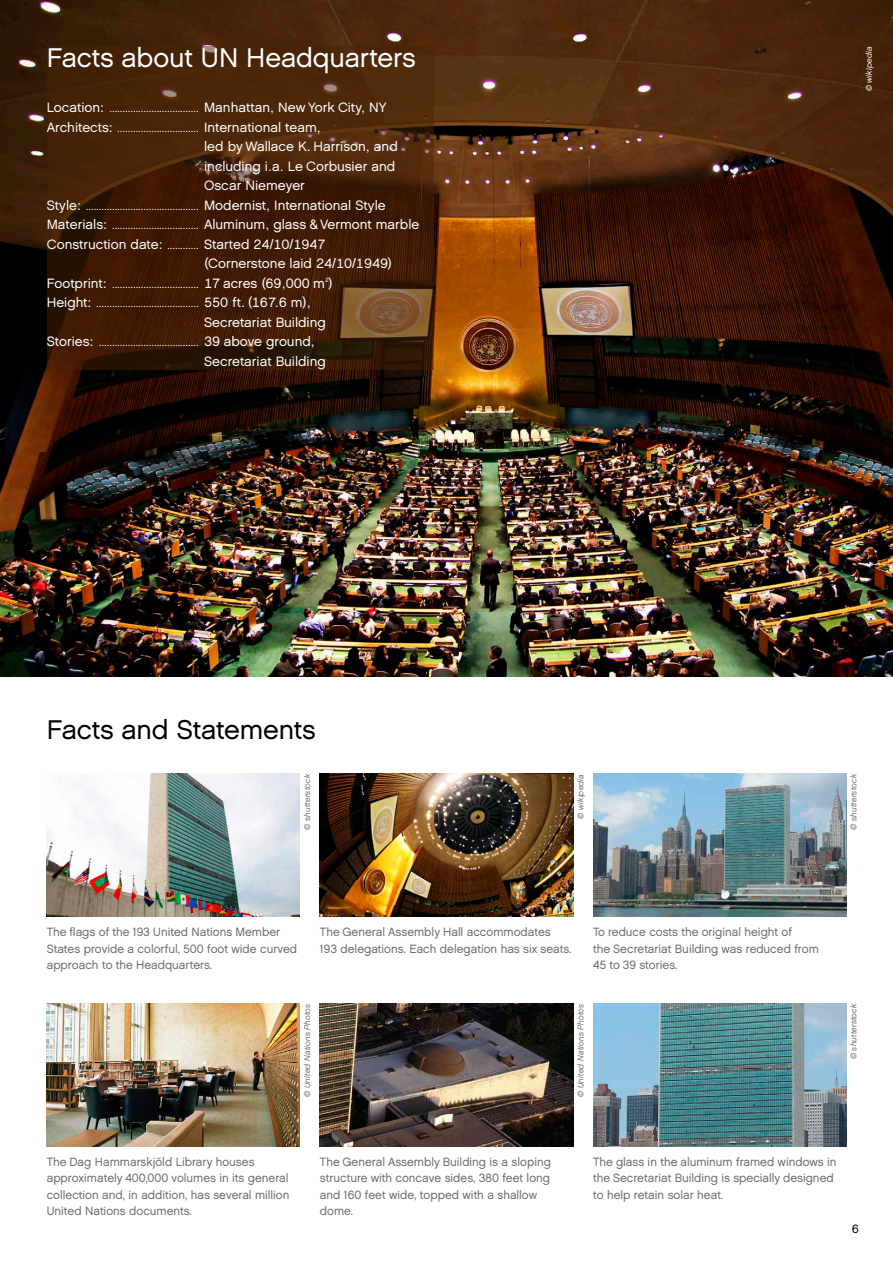
<style>
.page{position:relative;width:893px;height:1263px;background:#fff}
.page>*{position:absolute;margin:0;border:0;box-sizing:border-box;transform-origin:0 0}
.t1{font:27px "LEGO Chalet 60";letter-spacing:-.005em;color:#fff}
.t2{font:27px "LEGO Chalet 60";letter-spacing:-.005em;color:#000}
.t3{font:13.5px/19.5px "LEGO Chalet 60";color:#fff}
.t4{font:12px/16.5px "LEGO Chalet 60";color:#6d6d6d}
.t5{font:12px "LEGO Chalet 60";color:#000}
.t6{font:10.5px/19.5px "LEGO Chalet 60";color:#fff}
.t7{font:italic 8.25px "LEGO Chalet 60";color:#6d6d6d}
.t8{font:italic 8.25px "LEGO Chalet 60";color:#fff}
.s1{font-size:13.5px}
.s2{font-size:10.5px}
</style>
<div class="page">
<img style="left:0;top:0;width:893px;height:676px">
<img style="left:47px;top:774px;width:253px;height:142px">
<img style="left:320px;top:774px;width:253px;height:142px">
<img style="left:593px;top:774px;width:253px;height:142px">
<img style="left:47px;top:1003px;width:253px;height:143px">
<img style="left:320px;top:1003px;width:253px;height:143px">
<img style="left:593px;top:1003px;width:253px;height:143px">
<svg style="left:47px;top:47px;width:387px;height:323px;background:#442008"></svg>
<h1 class="t1" style="left:47px;top:41px;width:370px">Facts about UN Headquarters</h1>
<p class="t8" style="left:864px;top:91px;width:46px;rotate:-90deg">© wikipedia</p>
<p class="t6" style="left:47px;top:99px;width:341px"><span class="s1">Location:</span> .................................. <span class="s1">Manhattan, New York City, NY<br>Architects:</span> ............................... <span class="s1">International team,</span></p>
<p class="t3" style="left:204px;top:137px;width:195px">led by Wallace K. Harrison, and including i.a. Le Corbusier and<br>Oscar Niemeyer</p>
<p class="t6" style="left:47px;top:196px;width:340px"><span class="s1">Style:</span> ........................................... <span class="s1">Modernist, International Style</span></p>
<p class="t3" style="left:47px;top:215px;width:374px">Materials: <span class="s2">.................................</span> Aluminum, glass &amp; Vermont marble</p>
<p class="t3" style="left:47px;top:234px;width:280px">Construction date: <span class="s2">............</span> Started 24/10/1947</p>
<p class="t3" style="left:204px;top:254px;width:190px">(Cornerstone laid 24/10/1949)</p>
<p class="t6" style="left:47px;top:274px;width:287px"><span class="s1">Footprint:</span> ................................. <span class="s1">17 acres (69,000 m</span><sup>2</sup><span class="s1">)<br>Height:</span> ....................................... <span class="s1">550 ft. (167.6 m),</span></p>
<p class="t3" style="left:204px;top:312px;width:123px">Secretariat Building</p>
<p class="t6" style="left:47px;top:333px;width:270px"><span class="s1">Stories:</span> ...................................... <span class="s1">39 above ground,</span></p>
<p class="t3" style="left:204px;top:351px;width:123px">Secretariat Building</p>
<h1 class="t2" style="left:47px;top:713px;width:270px">Facts and Statements</h1>
<p class="t7" style="left:302px;top:830px;width:57px;rotate:-90deg">© shutterstock</p>
<p class="t7" style="left:849px;top:830px;width:57px;rotate:-90deg">© shutterstock</p>
<p class="t7" style="left:575px;top:818px;width:46px;rotate:-90deg">© wikipedia</p>
<p class="t4" style="left:47px;top:923px;width:252px">The flags of the 193 United Nations Member<br>States provide a colorful, 500 foot wide curved approach to the Headquarters.</p>
<p class="t4" style="left:320px;top:923px;width:253px">The General Assembly Hall accommodates<br>193 delegations. Each delegation has six seats.</p>
<p class="t4" style="left:593px;top:923px;width:227px">To reduce costs the original height of<br>the Secretariat Building was reduced from<br>45 to 39 stories.</p>
<p class="t7" style="left:302px;top:1097px;width:95px;rotate:-90deg">© United Nations Photos</p>
<p class="t7" style="left:575px;top:1097px;width:95px;rotate:-90deg">© United Nations Photos</p>
<p class="t7" style="left:849px;top:1059px;width:57px;rotate:-90deg">© shutterstock</p>
<p class="t4" style="left:47px;top:1153px;width:244px">The Dag Hammarskjöld Library houses approximately 400,000 volumes in its general collection and, in addition, has several million United Nations documents.</p>
<p class="t4" style="left:320px;top:1153px;width:232px">The General Assembly Building is a sloping structure with concave sides, 380 feet long and 160 feet wide, topped with a shallow dome.</p>
<p class="t4" style="left:593px;top:1153px;width:245px">The glass in the aluminum framed windows in the Secretariat Building is specially designed to help retain solar heat.</p>
<p class="t5" style="left:852px;top:1222px;width:9px">6</p>
</div>
